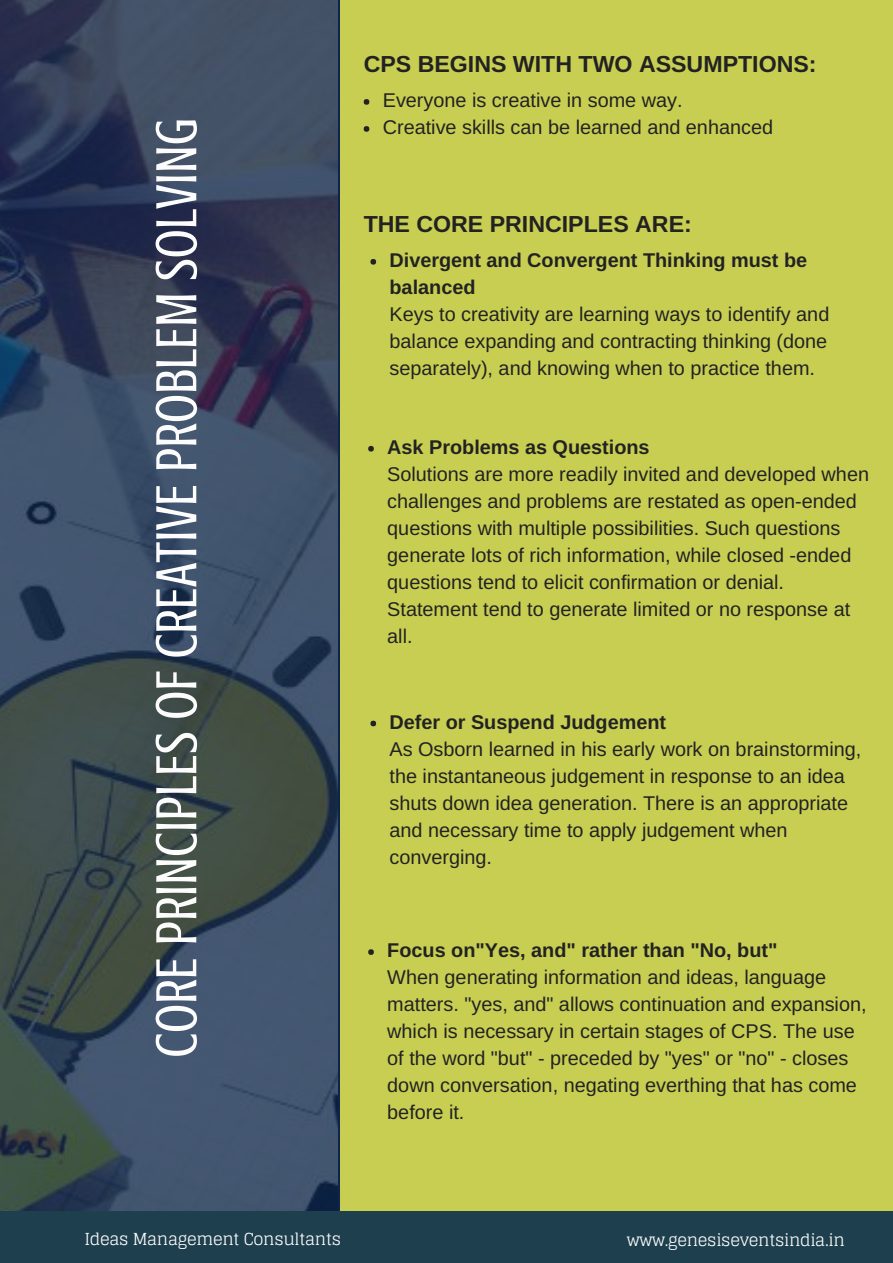
<style>
.page{position:relative;width:893px;height:1263px;background:#c7ce52}
.page>*{position:absolute;margin:0;border:0;box-sizing:border-box;transform-origin:0 0}
.t1{font:59.55px "Crushed";color:#fdfcfc}
.t2{font:700 23.25px "Arimo";color:#222}
.t3{font:19.8px/27px "Arimo";color:#222}
.t4{font:700 19.8px/27px "Arimo";color:#222}
.t5{font:16.5px "Glegoo";letter-spacing:-.02em;color:#fdfcfc}
</style>
<div class="page">
<img style="left:0;top:0;width:338px;height:1212px">
<svg style="left:364px;top:99px;width:5px;height:6px"></svg>
<svg style="left:364px;top:126px;width:5px;height:6px"></svg>
<svg style="left:370px;top:259px;width:6px;height:6px"></svg>
<svg style="left:368px;top:446px;width:6px;height:6px"></svg>
<svg style="left:370px;top:721px;width:6px;height:5px"></svg>
<svg style="left:368px;top:949px;width:6px;height:6px"></svg>
<div style="left:0;top:1212px;width:893px;height:51px;background:#1e404e"></div>
<h1 class="t1" style="left:143px;top:1058px;width:941px;rotate:-90deg">CORE PRINCIPLES OF CREATIVE PROBLEM SOLVING</h1>
<p class="t2" style="left:364px;top:51px;width:454px">CPS BEGINS WITH TWO ASSUMPTIONS:</p>
<p class="t3" style="left:383px;top:87px;width:392px">Everyone is creative in some way.<br>Creative skills can be learned and enhanced</p>
<p class="t2" style="left:364px;top:211px;width:330px">THE CORE PRINCIPLES ARE:</p>
<p class="t4" style="left:390px;top:246px;width:419px">Divergent and Convergent Thinking must be balanced</p>
<p class="t3" style="left:390px;top:301px;width:441px;text-align:justify">Keys to creativity are learning ways to identify and balance expanding and contracting thinking (done separately), and knowing when to practice them.</p>
<p class="t4" style="left:387px;top:433px;width:264px">Ask Problems as Questions</p>
<p class="t3" style="left:387px;top:460px;width:483px">Solutions are more readily invited and developed when challenges and problems are restated as open-ended questions with multiple possibilities. Such questions generate lots of rich information, while closed -ended questions tend to elicit confirmation or denial.<br>Statement tend to generate limited or no response at all.</p>
<p class="t4" style="left:390px;top:708px;width:278px">Defer or Suspend Judgement</p>
<p class="t3" style="left:390px;top:735px;width:473px">As Osborn learned in his early work on brainstorming, the instantaneous judgement in response to an idea shuts down idea generation. There is an appropriate and necessary time to apply judgement when converging.</p>
<p class="t4" style="left:387px;top:937px;width:392px">Focus on"Yes, and" rather than "No, but"</p>
<p class="t3" style="left:387px;top:964px;width:481px">When generating information and ideas, language matters. "yes, and" allows continuation and expansion, which is necessary in certain stages of CPS. The use of the word "but" - preceded by "yes" or "no" - closes down conversation, negating everthing that has come before it.</p>
<p class="t5" style="left:84px;top:1229px;width:258px">Ideas Management Consultants</p>
<p class="t5" style="left:627px;top:1230px;width:220px">www.genesiseventsindia.in</p>
</div>
